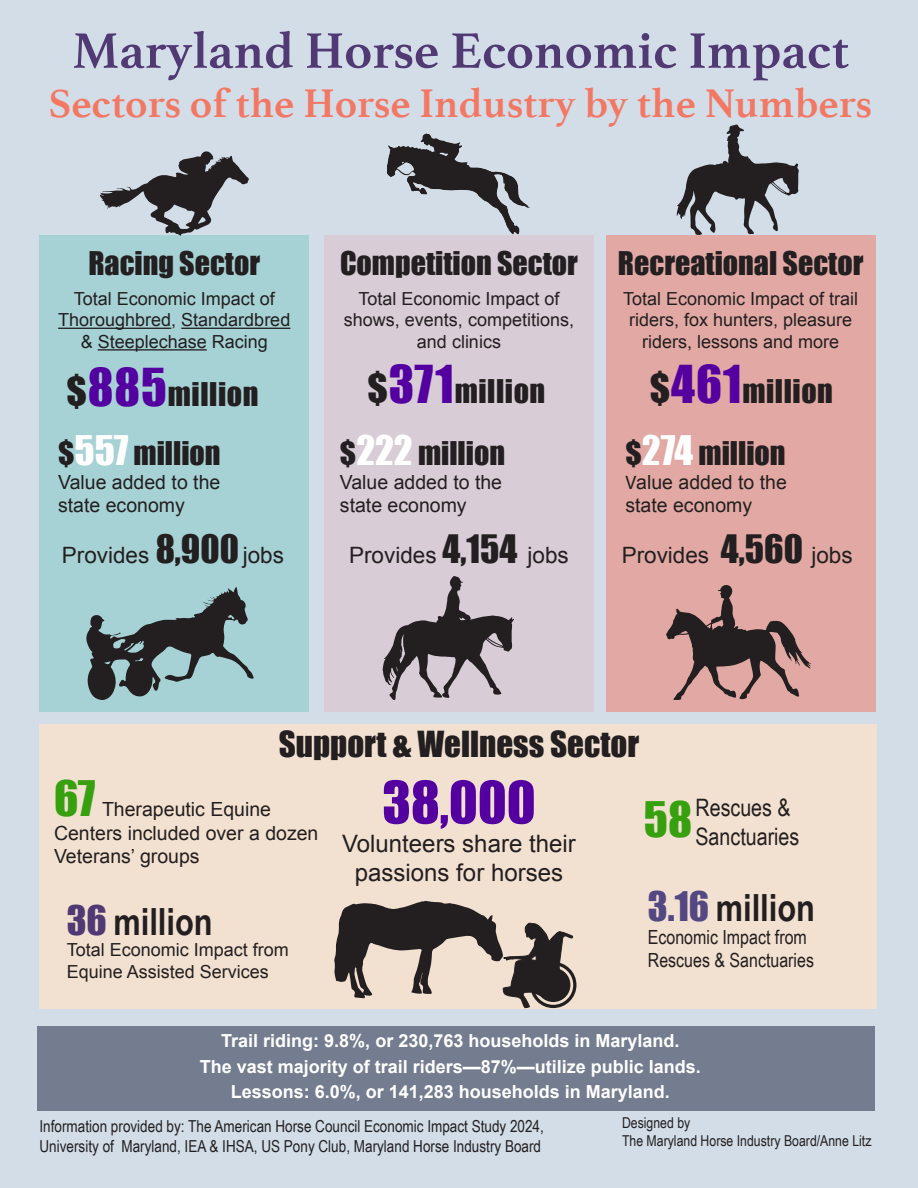
<style>
.page{position:relative;width:918px;height:1188px;background:#d2dde8}
.page>*{position:absolute;margin:0;border:0;box-sizing:border-box;transform-origin:0 0}
.t1{font:54px "Impact";color:#5400a1}
.t2{font:700 52.5px "Athelas";color:#513973}
.t3{font:45px "Impact";color:#36a00e}
.t4{font:700 42px "Athelas";color:#f37864}
.t5{font:700 37.5px "Arial Narrow";color:#231f20}
.t6{font:33px "Impact";color:#231f20}
.t7{font:30px "Impact";color:#231f20}
.t8{font:30px "Impact";letter-spacing:.02em;color:#231f20}
.t9{font:24px/28.8px "Arial";color:#231f20;text-align:center}
.t10{font:24px "Arial Narrow";color:#231f20}
.t11{font:22.5px "Arial";color:#231f20}
.t12{font:19.5px/23.4px "Arial";color:#231f20}
.t13{font:19.5px "Arial Narrow";color:#231f20}
.t14{font:18px/21.6px "Arial";color:#231f20;text-align:center}
.t15{font:700 18px "Arial";color:#fff}
.t16{font:16.5px "Arial Narrow";color:#231f20}
.t17{font:15px "Arial Narrow";color:#231f20}
.s1{font-size:37.5px}
.s2{font-size:48px;color:#5400a1}
.s3{font-size:37.5px;color:#fff}
.s4{font-family:"Impact";font-size:36px}
.s5{font-family:"Myriad Pro"}
.s6{font-family:"Impact";font-weight:400;color:#513973}
.s7{font-family:"Impact";font-weight:400;color:#544883}
</style>
<div class="page">
<div style="left:324px;top:235px;width:270px;height:477px;background:#d8ccd7"></div>
<div style="left:606px;top:235px;width:270px;height:477px;background:#e2a9a4"></div>
<div style="left:39px;top:235px;width:270px;height:477px;background:#a6d2d5"></div>
<div style="left:39px;top:724px;width:838px;height:284px;background:#f2e1d1"></div>
<div style="left:37px;top:1026px;width:838px;height:85px;background:#747d8f"></div>
<hr style="left:58px;top:328px;width:113px;height:1px;background:#231f20">
<hr style="left:181px;top:328px;width:109px;height:1px;background:#231f20">
<hr style="left:98px;top:349px;width:109px;height:2px;background:#231f20">
<svg style="left:666px;top:585px;width:145px;height:115px"></svg>
<svg style="left:676px;top:124px;width:123px;height:111px"></svg>
<svg style="left:383px;top:576px;width:131px;height:124px"></svg>
<img style="left:387px;top:133px;width:143px;height:102px">
<svg style="left:334px;top:901px;width:239px;height:108px"></svg>
<div style="left:530px;top:962px;width:46px;height:46px;border:3px solid #231f20;border-radius:50%"></div>
<div style="left:538px;top:970px;width:31px;height:30px;background:#231f20;border-radius:50%"></div>
<div style="left:536px;top:968px;width:34px;height:34px;border:3px solid #231f20;border-radius:50%"></div>
<svg style="left:100px;top:151px;width:149px;height:85px"></svg>
<svg style="left:86px;top:587px;width:168px;height:113px"></svg>
<p class="t2" style="left:72px;top:8px;width:779px">Maryland Horse Economic Impact</p>
<p class="t4" style="left:49px;top:69px;width:825px">Sectors of the Horse Industry by the Numbers</p>
<p class="t7" style="left:88px;top:240px;width:173px">Racing Sector</p>
<p class="t7" style="left:340px;top:240px;width:239px">Competition Sector</p>
<p class="t7" style="left:618px;top:240px;width:247px">Recreational Sector</p>
<p class="t14" style="left:58px;top:288px;width:234px">Total Economic Impact of<br>Thoroughbred, Standardbred &amp; Steeplechase Racing</p>
<p class="t14" style="left:344px;top:288px;width:232px">Total Economic Impact of shows, events, competitions, and clinics</p>
<p class="t14" style="left:623px;top:288px;width:237px">Total Economic Impact of trail riders, fox hunters, pleasure riders, lessons and more</p>
<p class="t8" style="left:67px;top:371px;width:193px"><span class="s1">$</span><span class="s2">885</span>million</p>
<p class="t8" style="left:367px;top:368px;width:179px"><span class="s1">$</span><span class="s2">371</span>million</p>
<p class="t8" style="left:650px;top:368px;width:185px"><span class="s1">$</span><span class="s2">461</span>million</p>
<p class="t7" style="left:58px;top:430px;width:164px">$<span class="s3">557</span> million</p>
<p class="t12" style="left:58px;top:470px;width:164px">Value added to the</p>
<p class="t12" style="left:58px;top:494px;width:128px">state economy</p>
<p class="t11" style="left:62px;top:540px;width:224px">Provides <span class="s4">8,900</span> jobs</p>
<p class="t7" style="left:340px;top:430px;width:167px">$<span class="s3">222</span> million</p>
<p class="t12" style="left:340px;top:470px;width:164px">Value added to the</p>
<p class="t12" style="left:340px;top:494px;width:128px">state economy</p>
<p class="t11" style="left:349px;top:540px;width:221px">Provides <span class="s4">4,154</span> jobs</p>
<p class="t7" style="left:625px;top:430px;width:162px">$<span class="s3">274</span> million</p>
<p class="t12" style="left:625px;top:470px;width:163px"><span class="s5">V</span>alue added to the</p>
<p class="t12" style="left:625px;top:494px;width:128px">state economy</p>
<p class="t11" style="left:622px;top:540px;width:232px">Provides <span class="s4">4,560</span> jobs</p>
<p class="t6" style="left:279px;top:719px;width:362px">Support &amp; Wellness Sector</p>
<p class="t1" style="left:382px;top:760px;width:155px">38,000</p>
<p class="t9" style="left:342px;top:830px;width:235px">Volunteers share their passions for horses</p>
<p class="t3" style="left:54px;top:764px;width:43px">67</p>
<p class="t10" style="left:696px;top:790px;width:97px">Rescues &amp;</p>
<p class="t10" style="left:696px;top:819px;width:105px">Sanctuaries</p>
<p class="t12" style="left:54px;top:798px;width:266px;text-indent:48px">Therapeutic Equine<br>Centers included over a dozen<br>Veterans’ groups</p>
<p class="t3" style="left:644px;top:785px;width:50px">58</p>
<p class="t5" style="left:67px;top:893px;width:147px"><span class="s6">36</span> million</p>
<p class="t14" style="left:67px;top:939px;width:224px;text-align:left">Total Economic Impact from<br>Equine Assisted Services</p>
<p class="t5" style="left:648px;top:879px;width:169px"><span class="s7">3.16</span> million</p>
<p class="t13" style="left:648px;top:923px;width:161px">Economic Impact from</p>
<p class="t13" style="left:648px;top:946px;width:168px">Rescues &amp; Sanctuaries</p>
<p class="t15" style="left:221px;top:1029px;width:460px">Trail riding: 9.8%, or 230,763 households in Maryland.</p>
<p class="t15" style="left:200px;top:1054px;width:503px">The vast majority of trail riders—87%—utilize public lands.</p>
<p class="t15" style="left:231px;top:1080px;width:441px">Lessons: 6.0%, or 141,283 households in Maryland.</p>
<p class="t16" style="left:40px;top:1114px;width:506px">Information provided by: The American Horse Council Economic Impact Study 2024,</p>
<p class="t16" style="left:40px;top:1134px;width:503px">University of Maryland, IEA &amp; IHSA, US Pony Club, Maryland Horse Industry Board</p>
<p class="t17" style="left:622px;top:1111px;width:70px">Designed by</p>
<p class="t17" style="left:622px;top:1129px;width:251px">The Maryland Horse Industry Board/Anne Litz</p>
</div>
